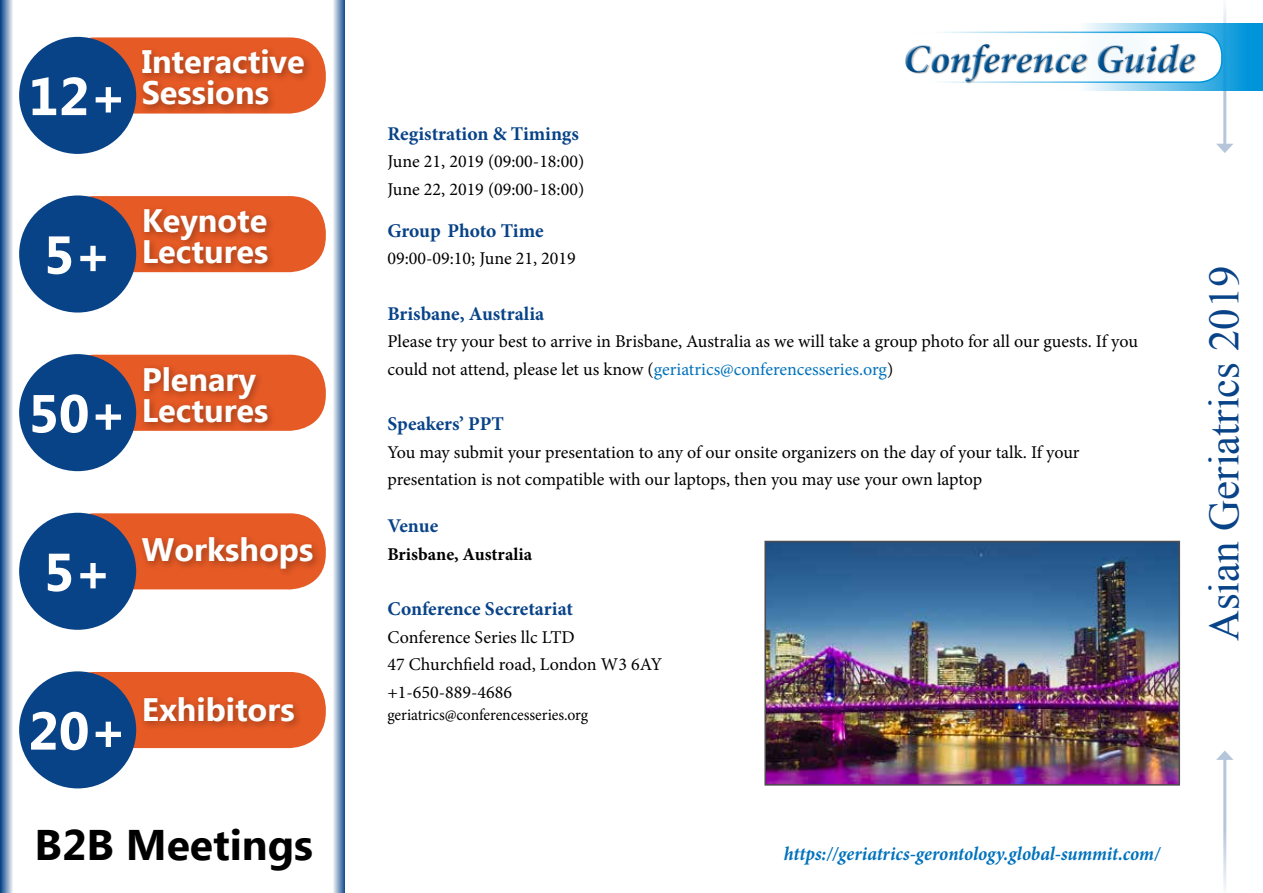
<style>
.page{position:relative;width:1263px;height:893px;background:#fff}
.page>*{position:absolute;margin:0;border:0;box-sizing:border-box;transform-origin:0 0}
.t1{font:700 53.25px "Ebrima";color:#fff}
.t2{font:42.75px "Times New Roman";color:#084388}
.t3{font:700 42.75px "Ebrima";color:#000}
.t4{font:italic 700 40.05px "Minion Pro";letter-spacing:-.005em;color:#00508f}
.t5{font:700 32.4px/30.9px "Ebrima";color:#fff}
.t6{font:700 19.5px "Minion Pro";color:#084388}
.t7{font:italic 700 19.5px "Minion Pro";color:#0072bc;scale:.95 1}
.t8{font:18px/27.6px "Minion Pro";color:#000}
.t9{font:700 18px "Minion Pro";color:#000}
.t10{font:16.5px "Minion Pro";letter-spacing:-.005em;color:#000;scale:.95 1}
.s1{color:#0072bc}
</style>
<div class="page">
<div style="left:58px;top:37px;width:268px;height:77px;background:#e65a25;border-radius:36px"></div>
<div style="left:19px;top:37px;width:117px;height:117px;background:#084388;border-radius:50%"></div>
<div style="left:138px;top:45px;width:176px;height:70px;background:#000;opacity:.3"></div>
<div style="left:58px;top:196px;width:268px;height:76px;background:#e65a25;border-radius:36px"></div>
<div style="left:19px;top:195px;width:117px;height:118px;background:#084388;border-radius:50%"></div>
<div style="left:140px;top:205px;width:137px;height:68px;background:#000;opacity:.3"></div>
<div style="left:58px;top:355px;width:268px;height:76px;background:#e65a25;border-radius:36px"></div>
<div style="left:19px;top:354px;width:117px;height:117px;background:#084388;border-radius:50%"></div>
<div style="left:140px;top:362px;width:137px;height:70px;background:#000;opacity:.3"></div>
<div style="left:58px;top:513px;width:268px;height:76px;background:#e65a25;border-radius:36px"></div>
<div style="left:19px;top:513px;width:117px;height:117px;background:#084388;border-radius:50%"></div>
<div style="left:138px;top:533px;width:184px;height:45px;background:#000;opacity:.3"></div>
<div style="left:58px;top:672px;width:268px;height:76px;background:#e65a25;border-radius:36px"></div>
<div style="left:19px;top:671px;width:117px;height:117px;background:#084388;border-radius:50%"></div>
<div style="left:140px;top:693px;width:164px;height:38px;background:#000;opacity:.3"></div>
<svg style="left:0;top:0;width:13px;height:893px;background:#7a99be"></svg>
<svg style="left:333px;top:0;width:12px;height:893px;background:#8da8c8"></svg>
<hr style="left:1223px;top:757px;width:3px;height:136px;background:#084388">
<svg style="left:1216px;top:750px;width:17px;height:10px"></svg>
<hr style="left:1223px;top:0;width:3px;height:146px;background:#084388">
<svg style="left:1216px;top:144px;width:17px;height:9px"></svg>
<svg style="left:1057px;top:23px;width:206px;height:68px;background:#50b5e5"></svg>
<div style="left:894px;top:32px;width:328px;height:50px;background:#fff;border-radius:22px"></div>
<div style="left:893px;top:32px;width:329px;height:51px;border:2px solid #0095da;border-radius:22px"></div>
<div style="left:905px;top:42px;width:291px;height:39px;background:#fff"></div>
<div style="left:906px;top:43px;width:291px;height:41px;background:#000;opacity:.35"></div>
<img style="left:764px;top:540px;width:417px;height:246px">
<h1 class="t1" style="left:28px;top:57px;width:100px">12+</h1>
<h3 class="t5" style="left:142px;top:48px;width:165px">Interactive<br>Sessions</h3>
<h1 class="t1" style="left:44px;top:215px;width:70px">5+</h1>
<h3 class="t5" style="left:142px;top:207px;width:128px">Keynote<br>Lectures</h3>
<h1 class="t1" style="left:28px;top:374px;width:100px">50+</h1>
<h3 class="t5" style="left:142px;top:365px;width:128px">Plenary<br>Lectures</h3>
<h1 class="t1" style="left:44px;top:532px;width:70px">5+</h1>
<h3 class="t5" style="left:142px;top:536px;width:173px">Workshops</h3>
<h1 class="t1" style="left:28px;top:691px;width:100px">20+</h1>
<h3 class="t5" style="left:142px;top:696px;width:154px">Exhibitors</h3>
<h2 class="t3" style="left:35px;top:813px;width:280px">B2B Meetings</h2>
<h3 class="t4" style="left:904px;top:30px;width:293px">Conference Guide</h3>
<p class="t6" style="left:387px;top:120px;width:193px">Registration &amp; Timings</p>
<p class="t8" style="left:387px;top:148px;width:198px">June 21, 2019 (09:00-18:00)<br>June 22, 2019 (09:00-18:00)</p>
<p class="t6" style="left:387px;top:217px;width:158px">Group Photo Time</p>
<p class="t8" style="left:387px;top:245px;width:190px">09:00-09:10; June 21, 2019</p>
<p class="t6" style="left:387px;top:300px;width:158px">Brisbane, Australia</p>
<p class="t8" style="left:387px;top:328px;width:752px">Please try your best to arrive in Brisbane, Australia as we will take a group photo for all our guests. If you could not attend, please let us know (<span class="s1">geriatrics@conferencesseries.org</span>)</p>
<p class="t6" style="left:387px;top:410px;width:118px">Speakers’ PPT</p>
<p class="t8" style="left:387px;top:438px;width:694px">You may submit your presentation to any of our onsite organizers on the day of your talk. If your presentation is not compatible with our laptops, then you may use your own laptop</p>
<p class="t6" style="left:387px;top:512px;width:52px">Venue</p>
<p class="t9" style="left:387px;top:541px;width:146px">Brisbane, Australia</p>
<p class="t6" style="left:387px;top:595px;width:187px">Conference Secretariat</p>
<p class="t8" style="left:387px;top:623px;width:276px">Conference Series llc LTD<br>47 Churchfield road, London W3 6AY +1-650-889-4686</p>
<p class="t10" style="left:387px;top:704px;width:213px">geriatrics@conferencesseries.org</p>
<h2 class="t2" style="left:1195px;top:641px;width:377px;rotate:-90deg">Asian Geriatrics 2019</h2>
<p class="t7" style="left:784px;top:839px;width:397px">https://geriatrics-gerontology.global-summit.com/</p>
</div>
